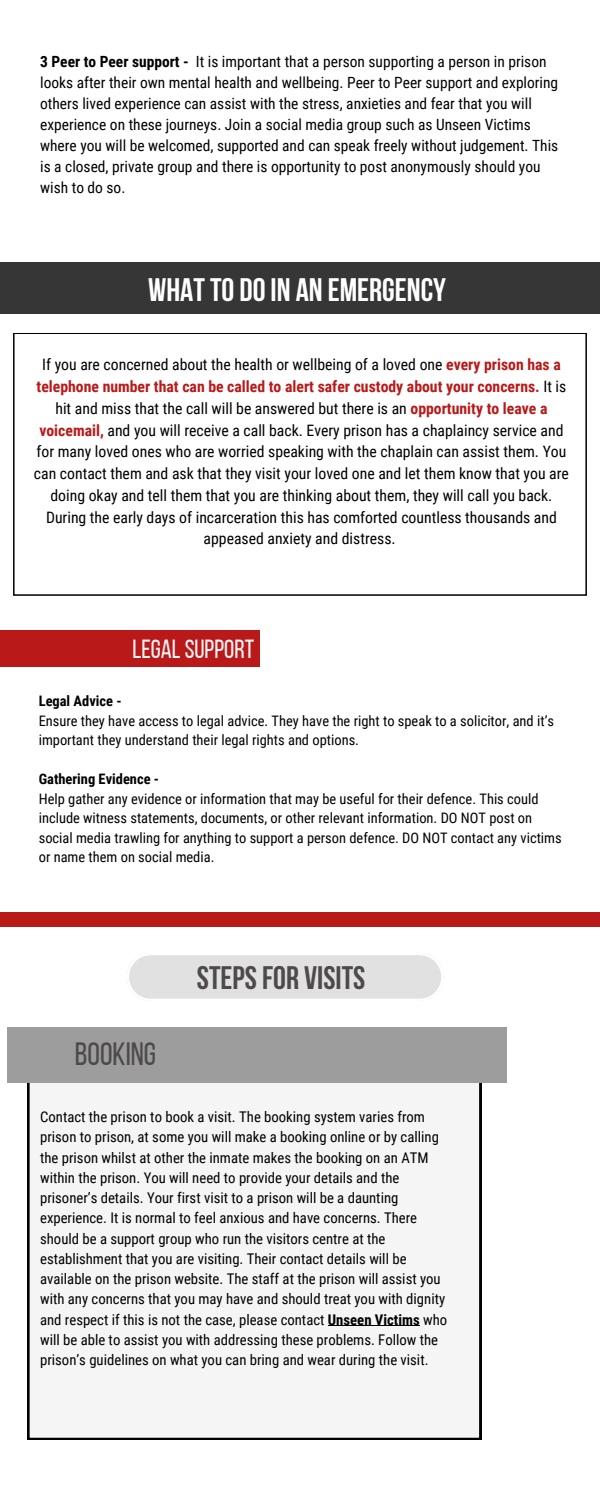
<style>
.page{position:relative;width:600px;height:1500px;background:#fff}
.page>*{position:absolute;margin:0;border:0;box-sizing:border-box;transform-origin:0 0}
.t1{font:700 32.5px "Bebas Neue";color:#fff}
.t2{font:700 32.5px "Bebas Neue";color:#4e4a4a}
.t3{font:32.2px "Bebas Neue";color:#4e4a4a}
.t4{font:26.2px "Bebas Neue";color:#f5f5f5}
.t5{font:15.7px/21.8px "Roboto Condensed";color:#000;text-align:center}
.t6{font:15.5px/21px "Roboto Condensed";color:#000}
.t7{font:14.7px/20.2px "Roboto Condensed";color:#000}
.t8{font:14.5px/19.5px "Roboto Condensed";color:#000}
.t9{font:700 14.5px "Roboto Condensed";color:#000}
.s1{font-weight:700}
.s2{font-weight:700;color:#b91919}
</style>
<div class="page">
<div style="left:0;top:262px;width:600px;height:52px;background:#363636"></div>
<svg style="left:14px;top:333px;width:572px;height:262px"></svg>
<div style="left:0;top:630px;width:260px;height:37px;background:#b91919"></div>
<div style="left:129px;top:955px;width:312px;height:44px;background:#e2e1e1"></div>
<div style="left:27px;top:1082px;width:454px;height:358px;background:#f5f5f5"></div>
<div style="left:8px;top:1027px;width:499px;height:55px;background:#9d9d9d"></div>
<hr style="left:328px;top:1325px;width:92px;height:1px;background:#000">
<div style="left:0;top:912px;width:600px;height:15px;background:#b91919"></div>
<h2 class="t6" style="left:40px;top:51px;width:520px"><span class="s1">3 Peer to Peer support -</span> It is important that a person supporting a person in prison looks after their own mental health and wellbeing. Peer to Peer support and exploring others lived experience can assist with the stress, anxieties and fear that you will experience on these journeys. Join a social media group such as Unseen Victims where you will be welcomed, supported and can speak freely without judgement. This is a closed, private group and there is opportunity to post anonymously should you wish to do so.</h2>
<p class="t1" style="left:148px;top:277px;width:299px">WHATTO DOIN AN EMERGENCY</p>
<h1 class="t5" style="left:34px;top:354px;width:537px">If you are concerned about the health or wellbeing of a loved one <span class="s2">every prison has a telephone number that can be called to alert safer custody about your concerns.</span> It is hit and miss that the call will be answered but there is an <span class="s2">opportunity to leave a voicemail,</span> and you will receive a call back. Every prison has a chaplaincy service and for many loved ones who are worried speaking with the chaplain can assist them. You can contact them and ask that they visit your loved one and let them know that you are doing okay and tell them that you are thinking about them, they will call you back.<br>During the early days of incarceration this has comforted countless thousands and appeased anxiety and distress.</h1>
<p class="t4" style="left:133px;top:638px;width:123px">LEGALSUPPORT</p>
<h3 class="t9" style="left:39px;top:693px;width:84px">Legal Advice -</h3>
<p class="t8" style="left:39px;top:711px;width:517px">Ensure they have access to legal advice. They have the right to speak to a solicitor, and it’s important they understand their legal rights and options.</p>
<p class="t9" style="left:39px;top:771px;width:122px">Gathering Evidence -</p>
<p class="t8" style="left:39px;top:789px;width:524px">Help gather any evidence or information that may be useful for their defence. This could include witness statements, documents, or other relevant information. DO NOT post on social media trawling for anything to support a person defence. DO NOT contact any victims or name them on social media.</p>
<h1 class="t3" style="left:75px;top:1041px;width:83px">BOOKING</h1>
<p class="t2" style="left:197px;top:964px;width:170px">STEPSFOR VISITS</p>
<p class="t7" style="left:40px;top:1107px;width:409px">Contact the prison to book a visit. The booking system varies from prison to prison, at some you will make a booking online or by calling the prison whilst at other the inmate makes the booking on an ATM within the prison. You will need to provide your details and the prisoner’s details. Your first visit to a prison will be a daunting experience. It is normal to feel anxious and have concerns. There should be a support group who run the visitors centre at the establishment that you are visiting. Their contact details will be available on the prison website. The staff at the prison will assist you with any concerns that you may have and should treat you with dignity and respect if this is not the case, please contact <span class="s1">Unseen Victims</span> who will be able to assist you with addressing these problems. Follow the prison’s guidelines on what you can bring and wear during the visit.</p>
</div>
